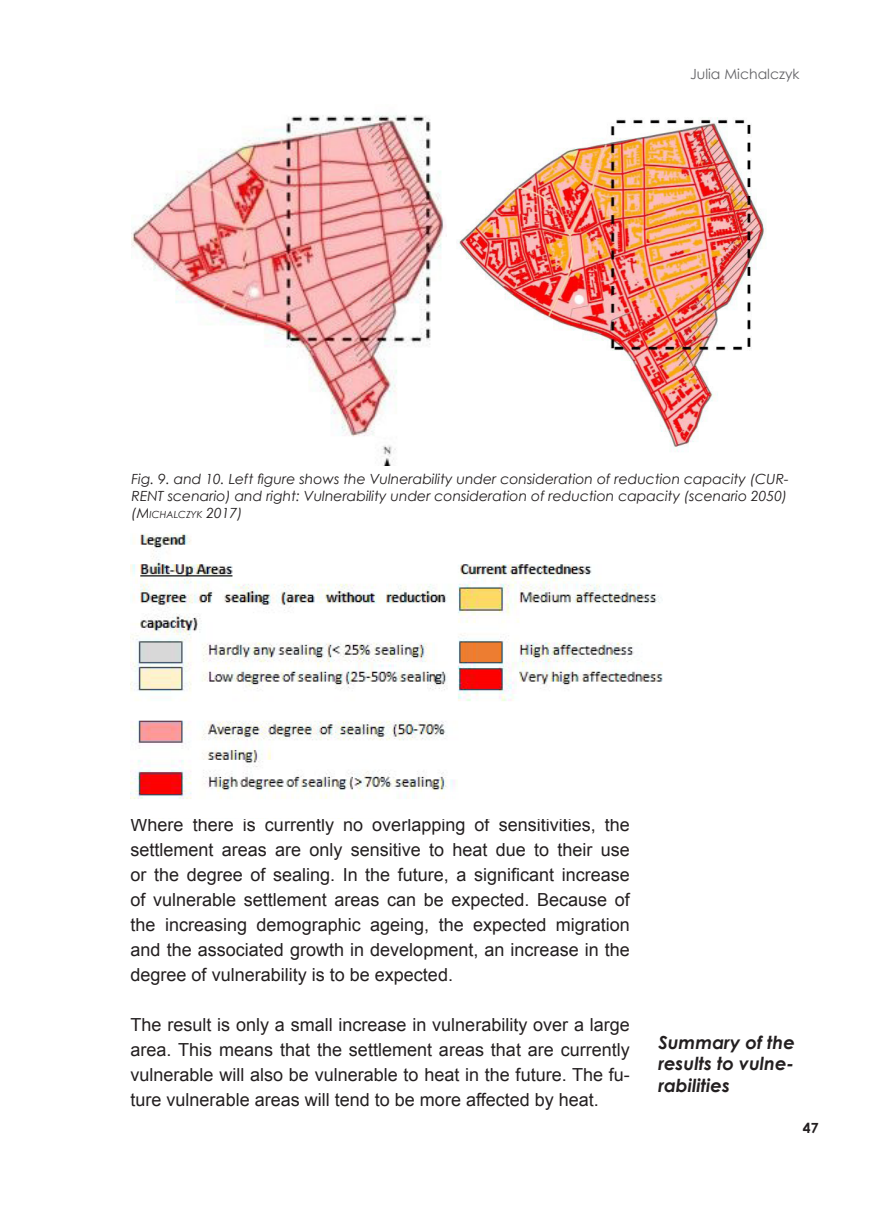
<style>
.page{position:relative;width:874px;height:1225px;background:#fff}
.page>*{position:absolute;margin:0;border:0;box-sizing:border-box;transform-origin:0 0}
.Intro_Title_TC{font:18px/25px "Arial";color:#231f20;text-align:justify}
.Continuos_text_headi{font:italic 700 18px/21.6px "Century Gothic";color:#231f20;text-align:justify}
.t1{font:italic 14px/16.8px "Century Gothic";color:#231f20}
.t2{font:14px "Century Gothic";color:#636366}
.t3{font:700 14px "Century Gothic";color:#231f20}
.t4{font:italic 9.8px "Century Gothic";color:#231f20}
.s1{font-size:14px}
</style>
<div class="page">
<img style="left:131px;top:115px;width:315px;height:350px">
<img style="left:458px;top:117px;width:308px;height:335px">
<img style="left:130px;top:534px;width:533px;height:265px">
<p class="t2" style="left:689px;top:64px;width:111px">Julia Michalczyk</p>
<p class="t1" style="left:131px;top:470px;width:658px">Fig. 9. and 10. Left figure shows the Vulnerability under consideration of reduction capacity (CUR-<br>RENT scenario) and right: Vulnerability under consideration of reduction capacity (scenario 2050)</p>
<p class="t4" style="left:131px;top:507px;width:113px"><span class="s1">(</span><span class="s1">M</span> ICHALCZYK <span class="s1">2017)</span></p>
<p class="Intro_Title_TC" style="left:130px;top:812px;width:500px">Where there is currently no overlapping of sensitivities, the settlement areas are only sensitive to heat due to their use or the degree of sealing. In the future, a significant increase of vulnerable settlement areas can be expected. Because of the increasing demographic ageing, the expected migration and the associated growth in development, an increase in the degree of vulnerability is to be expected.</p>
<p class="Intro_Title_TC" style="left:130px;top:1012px;width:500px">The result is only a small increase in vulnerability over a large area. This means that the settlement areas that are currently vulnerable will also be vulnerable to heat in the future. The fu&shy;ture vulnerable areas will tend to be more affected by heat.</p>
<p class="Continuos_text_headi" style="left:658px;top:1030px;width:138px">Summary of the results to vulne&shy;rabilities</p>
<p class="t3" style="left:802px;top:1117px;width:17px">47</p>
</div>
